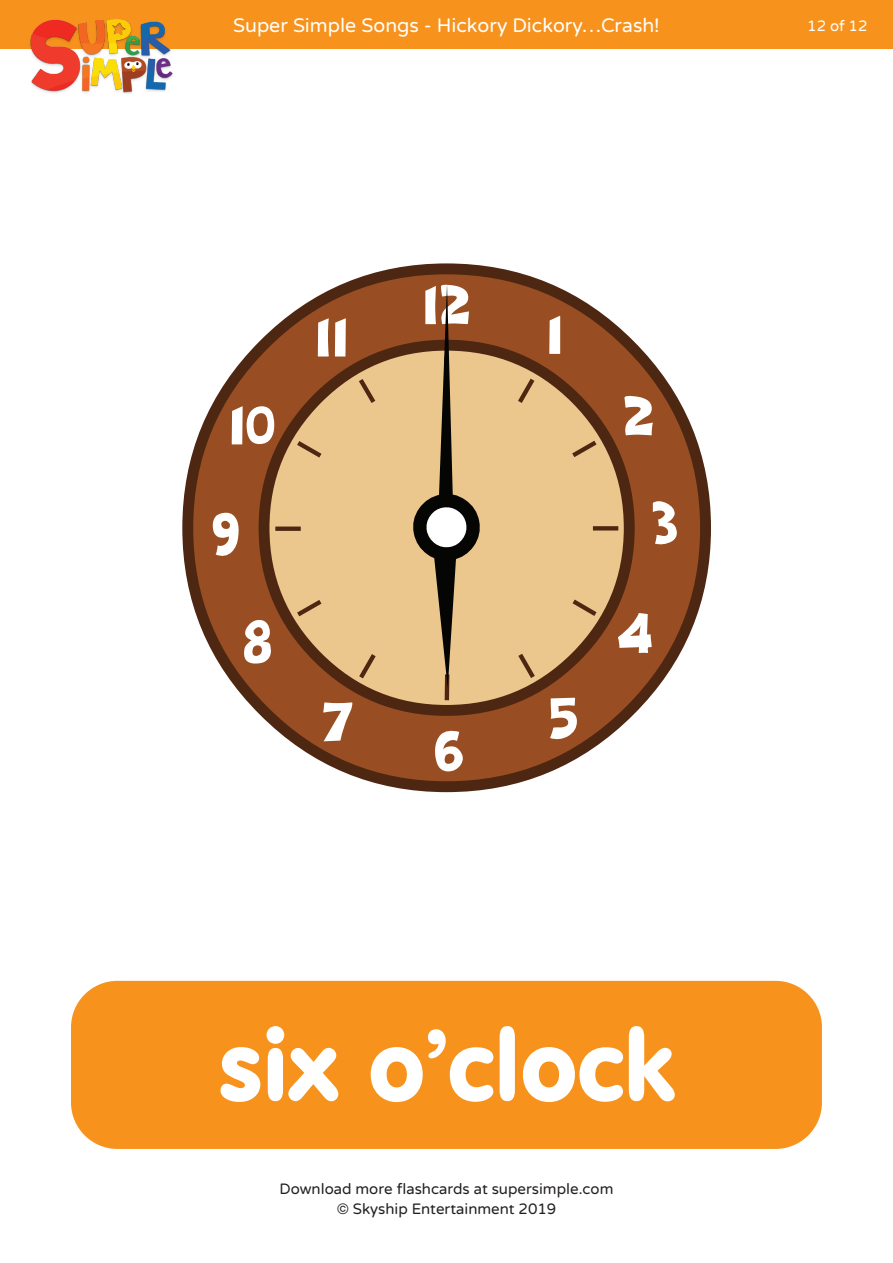
<style>
.page{position:relative;width:893px;height:1263px;background:#fff}
.page>*{position:absolute;margin:0;border:0;box-sizing:border-box;transform-origin:0 0}
.t1{font:97.5px "VAG Rounded TL";color:#fff}
.t2{font:19.5px "Varela Round";color:#fff}
.t3{font:15px/19.5px "Varela Round";color:#231f20;text-align:center}
.t4{font:15px "Varela Round";color:#fff}
</style>
<div class="page">
<svg style="left:182px;top:263px;width:529px;height:530px"></svg>
<svg style="left:640px;top:395px;width:13px;height:40px"></svg>
<svg style="left:653px;top:500px;width:24px;height:45px"></svg>
<svg style="left:640px;top:613px;width:12px;height:40px"></svg>
<svg style="left:550px;top:721px;width:27px;height:19px"></svg>
<svg style="left:435px;top:730px;width:29px;height:41px"></svg>
<svg style="left:323px;top:721px;width:29px;height:20px"></svg>
<svg style="left:244px;top:620px;width:9px;height:43px"></svg>
<svg style="left:213px;top:513px;width:26px;height:44px"></svg>
<svg style="left:549px;top:316px;width:11px;height:18px"></svg>
<svg style="left:335px;top:318px;width:11px;height:16px"></svg>
<svg style="left:318px;top:318px;width:11px;height:16px"></svg>
<svg style="left:232px;top:406px;width:21px;height:38px"></svg>
<svg style="left:253px;top:334px;width:387px;height:387px;background:#c29464"></svg>
<svg style="left:355px;top:374px;width:24px;height:34px"></svg>
<svg style="left:292px;top:437px;width:34px;height:25px"></svg>
<div style="left:275px;top:526px;width:26px;height:5px;background:#4e2713"></div>
<svg style="left:292px;top:596px;width:34px;height:24px"></svg>
<svg style="left:355px;top:649px;width:25px;height:34px"></svg>
<hr style="left:445px;top:674px;width:4px;height:26px;background:#4e2713">
<svg style="left:514px;top:649px;width:25px;height:34px"></svg>
<svg style="left:568px;top:595px;width:33px;height:25px"></svg>
<svg style="left:593px;top:526px;width:25px;height:4px"></svg>
<svg style="left:567px;top:437px;width:34px;height:24px"></svg>
<svg style="left:514px;top:374px;width:24px;height:34px"></svg>
<svg style="left:412px;top:284px;width:69px;height:404px;background:#b7986f"></svg>
<div style="left:0;top:0;width:893px;height:49px;background:#f7931d"></div>
<img style="left:30px;top:19px;width:143px;height:75px">
<div style="left:71px;top:981px;width:751px;height:168px;background:#f7931d;border-radius:46px"></div>
<h2 class="t2" style="left:233px;top:14px;width:428px">Super Simple Songs - Hickory Dickory…Crash!</h2>
<p class="t4" style="left:807px;top:17px;width:62px">12 of 12</p>
<h1 class="t1" style="left:220px;top:1004px;width:456px">six o’clock</h1>
<p class="t3" style="left:280px;top:1179px;width:335px">Download more flashcards at supersimple.com © Skyship Entertainment 2019</p>
</div>
